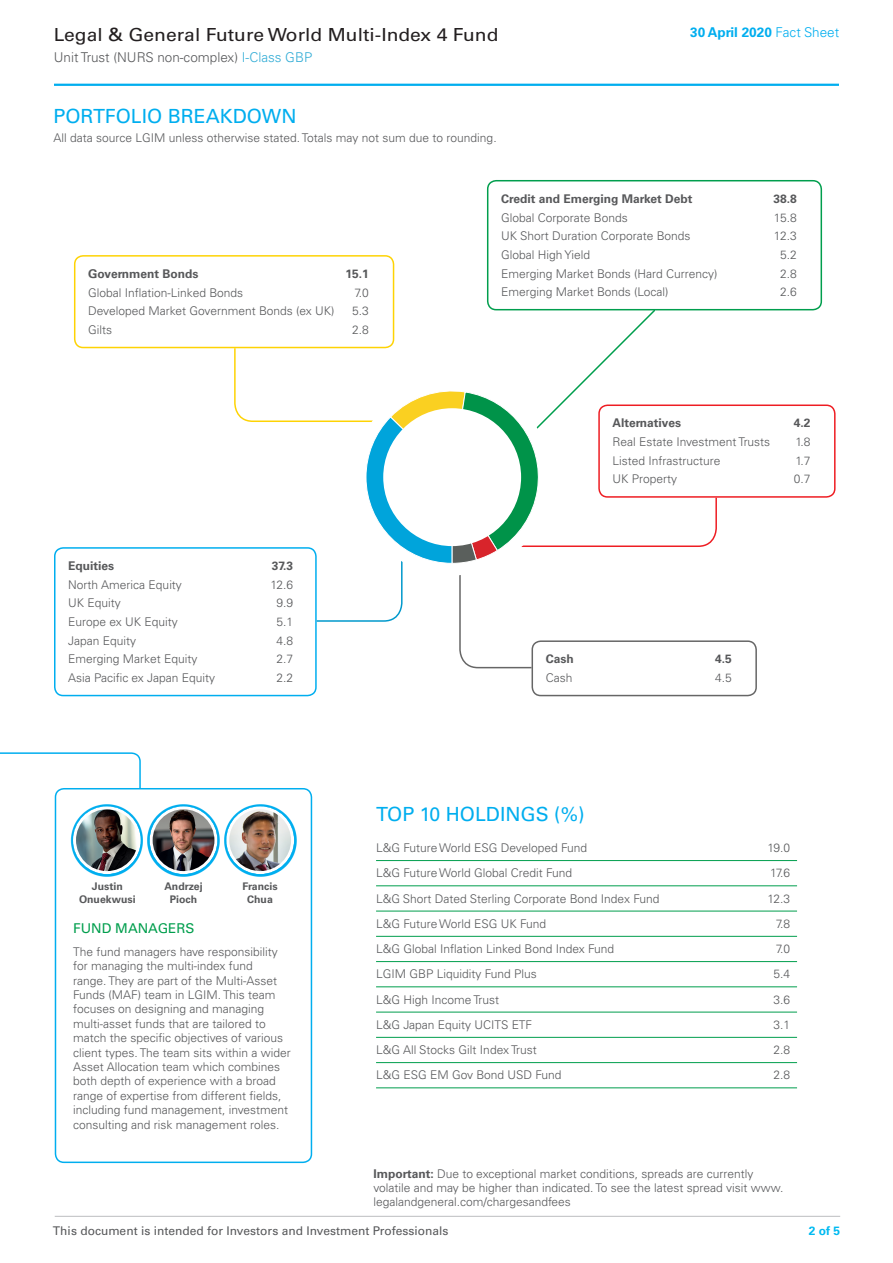
<style>
.page{position:relative;width:893px;height:1263px;background:#fff}
.page>*{position:absolute;margin:0;border:0;box-sizing:border-box;transform-origin:0 0}
.t1{font:19.5px "Univers LT Pro 55 Roman";color:#00aeef}
.t2{font:18px "Univers LT Pro 55 Roman";color:#231f20;scale:1.07 1}
.t3{font:300 13.5px "Univers LT Pro 45";color:#57585a}
.t4{font:700 13.5px "Univers LT Pro 65";color:#00aeef}
.t5{font:13.5px "Univers LT Pro 55 Roman";color:#009e4d}
.t6{font:300 12px/14.4px "Univers LT Pro 45";color:#57585a}
.t7{font:700 12px "Univers LT Pro 65";color:#57585a}
.t8{font:12px "Univers LT Pro 55 Roman";color:#57585a}
.t9{font:700 12px "Univers LT Pro 65";color:#00baf1}
.t10{font:700 10.5px/12.6px "Univers LT Pro 65";color:#57585a;text-align:center}
.s1{color:#33add6}
.s2{font-family:"Univers LT Pro 45";font-weight:300}
.s3{font-family:"Univers LT Pro 65";font-weight:700}
</style>
<div class="page">
<hr style="left:54px;top:84px;width:785px;height:2px;background:#00aeef">
<hr style="left:55px;top:1216px;width:785px;height:1px;background:#bcbdc0">
<svg style="left:0;top:752px;width:141px;height:38px"></svg>
<hr style="left:376px;top:860px;width:421px;height:1px;background:#009e4d">
<hr style="left:376px;top:885px;width:421px;height:1px;background:#009e4d">
<hr style="left:376px;top:911px;width:421px;height:1px;background:#009e4d">
<hr style="left:376px;top:936px;width:421px;height:1px;background:#009e4d">
<hr style="left:376px;top:961px;width:421px;height:1px;background:#009e4d">
<hr style="left:376px;top:986px;width:421px;height:1px;background:#009e4d">
<hr style="left:376px;top:1012px;width:421px;height:1px;background:#009e4d">
<hr style="left:376px;top:1037px;width:421px;height:1px;background:#009e4d">
<hr style="left:376px;top:1062px;width:421px;height:1px;background:#009e4d">
<hr style="left:376px;top:1087px;width:421px;height:1px;background:#009e4d">
<div style="left:55px;top:788px;width:257px;height:375px;border:2px solid #00aeef;border-radius:9px"></div>
<img style="left:154px;top:804px;width:58px;height:71px">
<img style="left:212px;top:804px;width:85px;height:71px">
<img style="left:70px;top:804px;width:84px;height:71px">
<div style="left:54px;top:547px;width:263px;height:149px;border:2px solid #00aeef;border-radius:9px"></div>
<div style="left:74px;top:255px;width:320px;height:93px;border:2px solid #fed304;border-radius:9px"></div>
<div style="left:487px;top:180px;width:335px;height:130px;border:2px solid #009e4d;border-radius:9px"></div>
<div style="left:598px;top:404px;width:237px;height:94px;border:2px solid #ee1d23;border-radius:9px"></div>
<div style="left:531px;top:640px;width:226px;height:56px;border:2px solid #666;border-radius:9px"></div>
<svg style="left:233px;top:310px;width:485px;height:359px"></svg>
<div style="left:383px;top:408px;width:138px;height:138px;background:#fff;border-radius:50%"></div>
<h2 class="t2" style="left:54px;top:24px;width:417px">Legal &amp; General Future World Multi-Index 4 Fund</h2>
<p class="t3" style="left:54px;top:49px;width:260px">Unit Trust (NURS non-complex) <span class="s1">I-Class GBP</span></p>
<h1 class="t1" style="left:54px;top:105px;width:244px">PORTFOLIO BREAKDOWN</h1>
<p class="t6" style="left:54px;top:130px;width:445px">All data source LGIM unless otherwise stated. Totals may not sum due to rounding.</p>
<p class="t4" style="left:690px;top:25px;width:151px">30 April 2020 <span class="s2">Fact Sheet</span></p>
<p class="t7" style="left:88px;top:267px;width:112px">Government Bonds</p>
<p class="t7" style="left:345px;top:267px;width:25px">15.1</p>
<p class="t6" style="left:88px;top:285px;width:156px">Global Inflation-Linked Bonds</p>
<p class="t6" style="left:355px;top:285px;width:16px">7.0</p>
<p class="t6" style="left:88px;top:304px;width:248px">Developed Market Government Bonds (ex UK)</p>
<p class="t6" style="left:352px;top:304px;width:18px">5.3</p>
<p class="t6" style="left:88px;top:322px;width:25px">Gilts</p>
<p class="t6" style="left:352px;top:322px;width:18px">2.8</p>
<p class="t7" style="left:68px;top:559px;width:48px">Equities</p>
<p class="t7" style="left:272px;top:559px;width:23px">37.3</p>
<p class="t6" style="left:68px;top:577px;width:115px">North America Equity</p>
<p class="t6" style="left:271px;top:577px;width:24px">12.6</p>
<p class="t6" style="left:68px;top:596px;width:54px">UK Equity</p>
<p class="t6" style="left:277px;top:596px;width:18px">9.9</p>
<p class="t6" style="left:68px;top:615px;width:111px">Europe ex UK Equity</p>
<p class="t6" style="left:277px;top:615px;width:18px">5.1</p>
<p class="t6" style="left:68px;top:633px;width:69px">Japan Equity</p>
<p class="t6" style="left:277px;top:633px;width:18px">4.8</p>
<p class="t6" style="left:68px;top:652px;width:131px">Emerging Market Equity</p>
<p class="t6" style="left:277px;top:652px;width:18px">2.7</p>
<p class="t6" style="left:68px;top:670px;width:148px">Asia Pacific ex Japan Equity</p>
<p class="t6" style="left:277px;top:670px;width:18px">2.2</p>
<p class="t7" style="left:501px;top:192px;width:193px">Credit and Emerging Market Debt</p>
<p class="t7" style="left:773px;top:192px;width:25px">38.8</p>
<p class="t6" style="left:501px;top:210px;width:128px">Global Corporate Bonds</p>
<p class="t6" style="left:774px;top:210px;width:24px">15.8</p>
<p class="t6" style="left:501px;top:229px;width:191px">UK Short Duration Corporate Bonds</p>
<p class="t6" style="left:774px;top:229px;width:24px">12.3</p>
<p class="t6" style="left:501px;top:247px;width:90px">Global High Yield</p>
<p class="t6" style="left:780px;top:247px;width:18px">5.2</p>
<p class="t6" style="left:501px;top:266px;width:218px">Emerging Market Bonds (Hard Currency)</p>
<p class="t6" style="left:780px;top:266px;width:18px">2.8</p>
<p class="t6" style="left:501px;top:285px;width:169px">Emerging Market Bonds (Local)</p>
<p class="t6" style="left:780px;top:285px;width:18px">2.6</p>
<p class="t7" style="left:613px;top:416px;width:70px">Alternatives</p>
<p class="t7" style="left:794px;top:416px;width:18px">4.2</p>
<p class="t6" style="left:613px;top:435px;width:159px">Real Estate Investment Trusts</p>
<p class="t6" style="left:796px;top:435px;width:16px">1.8</p>
<p class="t6" style="left:613px;top:453px;width:109px">Listed Infrastructure</p>
<p class="t6" style="left:796px;top:453px;width:16px">1.7</p>
<p class="t6" style="left:613px;top:472px;width:66px">UK Property</p>
<p class="t6" style="left:794px;top:472px;width:18px">0.7</p>
<p class="t7" style="left:546px;top:652px;width:30px">Cash</p>
<p class="t7" style="left:715px;top:652px;width:18px">4.5</p>
<p class="t6" style="left:546px;top:670px;width:28px">Cash</p>
<p class="t6" style="left:715px;top:670px;width:18px">4.5</p>
<p class="t10" style="left:79px;top:880px;width:58px">Justin<br>Onuekwusi</p>
<p class="t10" style="left:164px;top:880px;width:40px">Andrzej<br>Pioch</p>
<p class="t10" style="left:242px;top:880px;width:37px">Francis<br>Chua</p>
<p class="t5" style="left:73px;top:920px;width:123px">FUND MANAGERS</p>
<p class="t6" style="left:73px;top:944px;width:219px">The fund managers have responsibility for managing the multi-index fund<br>range. They are part of the Multi-Asset Funds (MAF) team in LGIM. This team focuses on designing and managing multi-asset funds that are tailored to match the specific objectives of various client types. The team sits within a wider Asset Allocation team which combines both depth of experience with a broad range of expertise from different fields, including fund management, investment consulting and risk management roles.</p>
<h1 class="t1" style="left:376px;top:802px;width:210px">TOP 10 HOLDINGS (%)</h1>
<p class="t6" style="left:376px;top:841px;width:213px">L&amp;G Future World ESG Developed Fund</p>
<p class="t6" style="left:767px;top:841px;width:24px">19.0</p>
<p class="t6" style="left:376px;top:866px;width:198px">L&amp;G Future World Global Credit Fund</p>
<p class="t6" style="left:770px;top:866px;width:21px">17.6</p>
<p class="t6" style="left:376px;top:891px;width:285px">L&amp;G Short Dated Sterling Corporate Bond Index Fund</p>
<p class="t6" style="left:767px;top:891px;width:24px">12.3</p>
<p class="t6" style="left:376px;top:916px;width:172px">L&amp;G Future World ESG UK Fund</p>
<p class="t6" style="left:776px;top:916px;width:16px">7.8</p>
<p class="t6" style="left:376px;top:942px;width:240px">L&amp;G Global Inflation Linked Bond Index Fund</p>
<p class="t6" style="left:776px;top:942px;width:16px">7.0</p>
<p class="t6" style="left:376px;top:967px;width:162px">LGIM GBP Liquidity Fund Plus</p>
<p class="t6" style="left:773px;top:967px;width:18px">5.4</p>
<p class="t6" style="left:376px;top:992px;width:125px">L&amp;G High Income Trust</p>
<p class="t6" style="left:773px;top:992px;width:18px">3.6</p>
<p class="t6" style="left:376px;top:1017px;width:158px">L&amp;G Japan Equity UCITS ETF</p>
<p class="t6" style="left:773px;top:1017px;width:18px">3.1</p>
<p class="t6" style="left:376px;top:1043px;width:162px">L&amp;G All Stocks Gilt Index Trust</p>
<p class="t6" style="left:773px;top:1043px;width:18px">2.8</p>
<p class="t6" style="left:376px;top:1068px;width:187px">L&amp;G ESG EM Gov Bond USD Fund</p>
<p class="t6" style="left:773px;top:1068px;width:18px">2.8</p>
<p class="t6" style="left:373px;top:1166px;width:411px"><span class="s3">Important:</span> Due to exceptional market conditions, spreads are currently volatile and may be higher than indicated. To see the latest spread visit www. legalandgeneral.com/chargesandfees</p>
<p class="t8" style="left:53px;top:1224px;width:397px">This document is intended for Investors and Investment Professionals</p>
<p class="t9" style="left:809px;top:1223px;width:33px">2 of 5</p>
</div>
